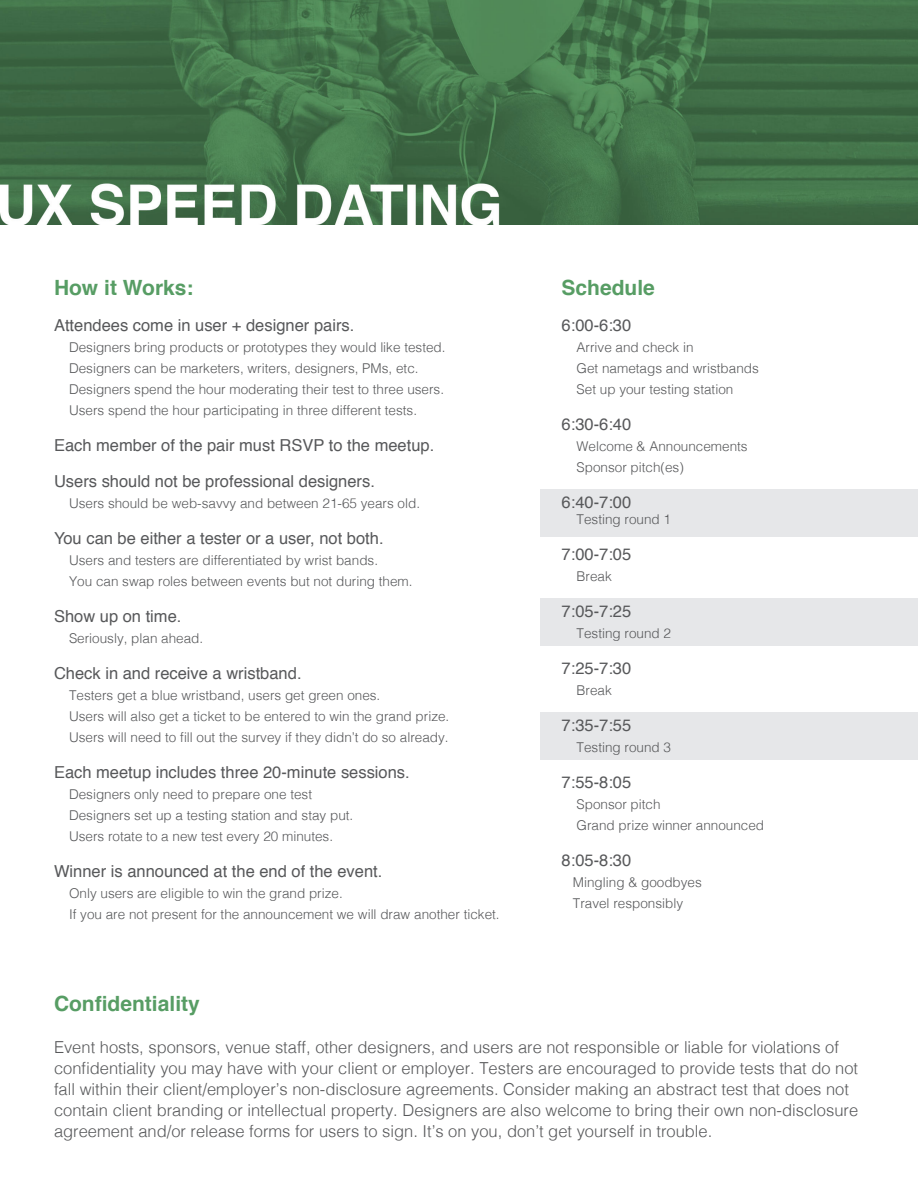
<style>
.page{position:relative;width:918px;height:1188px;background:#fff}
.page>*{position:absolute;margin:0;border:0;box-sizing:border-box;transform-origin:0 0}
.t1{font:700 21px "Helvetica";color:#579d64}
.t2{font:300 16.5px/21px "Helvetica";color:#57585a}
.t3{font:16.5px "Helvetica";color:#57585a}
.t4{font:300 13.5px "Helvetica";color:#57585a}
</style>
<div class="page">
<div style="left:540px;top:598px;width:378px;height:48px;background:#e6e7e9"></div>
<img style="left:0;top:0;width:918px;height:224px">
<div style="left:540px;top:489px;width:378px;height:47px;background:#e6e7e9"></div>
<div style="left:540px;top:712px;width:378px;height:48px;background:#e6e7e9"></div>
<p class="t1" style="left:54px;top:270px;width:141px">How it Works:</p>
<p class="t3" style="left:54px;top:312px;width:302px">Attendees come in user + designer pairs.</p>
<p class="t4" style="left:69px;top:335px;width:378px">Designers bring products or prototypes they would like tested.</p>
<p class="t4" style="left:69px;top:356px;width:351px">Designers can be marketers, writers, designers, PMs, etc.</p>
<p class="t4" style="left:69px;top:377px;width:377px">Designers spend the hour moderating their test to three users.</p>
<p class="t4" style="left:69px;top:398px;width:350px">Users spend the hour participating in three different tests.</p>
<p class="t3" style="left:54px;top:432px;width:382px">Each member of the pair must RSVP to the meetup.</p>
<p class="t3" style="left:54px;top:468px;width:322px">Users should not be professional designers.</p>
<p class="t4" style="left:69px;top:491px;width:353px">Users should be web-savvy and between 21-65 years old.</p>
<p class="t3" style="left:54px;top:525px;width:331px">You can be either a tester or a user, not both.</p>
<p class="t4" style="left:69px;top:548px;width:311px">Users and testers are differentiated by wrist bands.</p>
<p class="t4" style="left:69px;top:569px;width:345px">You can swap roles between events but not during them.</p>
<p class="t3" style="left:54px;top:603px;width:129px">Show up on time.</p>
<p class="t4" style="left:69px;top:626px;width:136px">Seriously, plan ahead.</p>
<p class="t3" style="left:54px;top:660px;width:249px">Check in and receive a wristband.</p>
<p class="t4" style="left:69px;top:683px;width:313px">Testers get a blue wristband, users get green ones.</p>
<p class="t4" style="left:69px;top:704px;width:382px">Users will also get a ticket to be entered to win the grand prize.</p>
<p class="t4" style="left:69px;top:725px;width:381px">Users will need to fill out the survey if they didn’t do so already.</p>
<p class="t3" style="left:54px;top:759px;width:357px">Each meetup includes three 20-minute sessions.</p>
<p class="t4" style="left:69px;top:782px;width:245px">Designers only need to prepare one test</p>
<p class="t4" style="left:69px;top:803px;width:286px">Designers set up a testing station and stay put.</p>
<p class="t4" style="left:69px;top:824px;width:266px">Users rotate to a new test every 20 minutes.</p>
<p class="t3" style="left:54px;top:858px;width:330px">Winner is announced at the end of the event.</p>
<p class="t4" style="left:69px;top:881px;width:275px">Only users are eligible to win the grand prize.</p>
<p class="t4" style="left:69px;top:902px;width:432px">If you are not present for the announcement we will draw another ticket.</p>
<p class="t1" style="left:562px;top:270px;width:95px">Schedule</p>
<p class="t3" style="left:562px;top:312px;width:71px">6:00-6:30</p>
<p class="t4" style="left:577px;top:335px;width:119px">Arrive and check in</p>
<p class="t4" style="left:577px;top:356px;width:184px">Get nametags and wristbands</p>
<p class="t4" style="left:577px;top:377px;width:158px">Set up your testing station</p>
<p class="t3" style="left:562px;top:411px;width:71px">6:30-6:40</p>
<p class="t4" style="left:577px;top:434px;width:173px">Welcome &amp; Announcements</p>
<p class="t4" style="left:577px;top:455px;width:109px">Sponsor pitch(es)</p>
<p class="t3" style="left:562px;top:489px;width:71px">6:40-7:00</p>
<p class="t4" style="left:577px;top:508px;width:96px">Testing round 1</p>
<p class="t3" style="left:562px;top:542px;width:71px">7:00-7:05</p>
<p class="t4" style="left:577px;top:565px;width:37px">Break</p>
<p class="t3" style="left:562px;top:599px;width:71px">7:05-7:25</p>
<p class="t4" style="left:577px;top:622px;width:96px">Testing round 2</p>
<p class="t3" style="left:562px;top:656px;width:71px">7:25-7:30</p>
<p class="t4" style="left:577px;top:679px;width:37px">Break</p>
<p class="t3" style="left:562px;top:713px;width:71px">7:35-7:55</p>
<p class="t4" style="left:577px;top:736px;width:96px">Testing round 3</p>
<p class="t3" style="left:562px;top:770px;width:71px">7:55-8:05</p>
<p class="t4" style="left:577px;top:793px;width:86px">Sponsor pitch</p>
<p class="t4" style="left:577px;top:814px;width:189px">Grand prize winner announced</p>
<p class="t3" style="left:562px;top:848px;width:71px">8:05-8:30</p>
<p class="t4" style="left:573px;top:871px;width:131px">Mingling &amp; goodbyes</p>
<p class="t4" style="left:573px;top:892px;width:112px">Travel responsibly</p>
<p class="t1" style="left:54px;top:987px;width:147px">Confidentiality</p>
<p class="t2" style="left:54px;top:1036px;width:806px">Event hosts, sponsors, venue staff, other designers, and users are not responsible or liable for violations of confidentiality you may have with your client or employer. Testers are encouraged to provide tests that do not fall within their client/employer’s non-disclosure agreements. Consider making an abstract test that does not contain client branding or intellectual property. Designers are also welcome to bring their own non-disclosure agreement and/or release forms for users to sign. It’s on you, don’t get yourself in trouble.</p>
</div>
